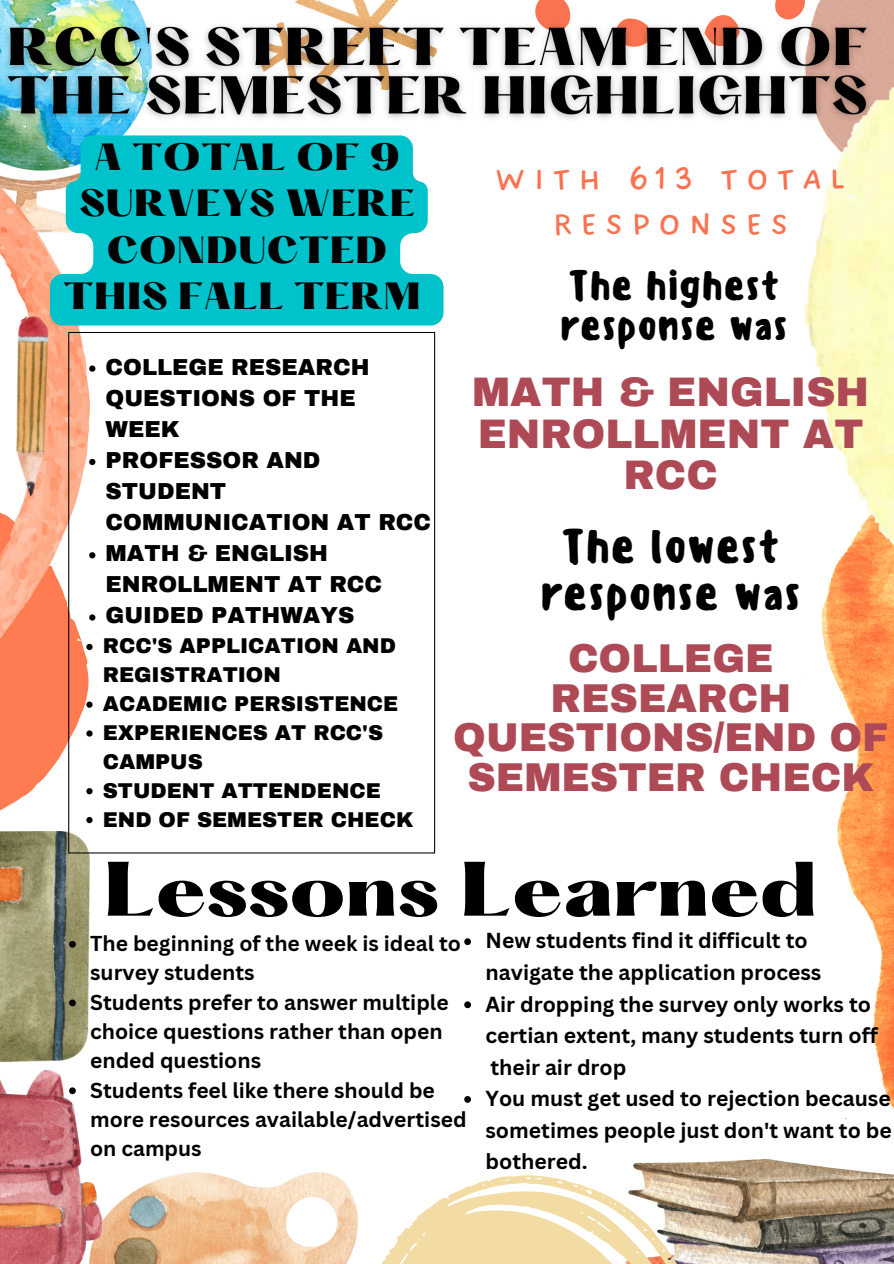
<style>
.page{position:relative;width:894px;height:1264px;background:#fff}
.page>*{position:absolute;margin:0;border:0;box-sizing:border-box;transform-origin:0 0}
.t1{font:900 67.35px "Hatton";color:#000}
.t2{font:500 47.1px/46.8px "Sensei";color:#000;text-align:center}
.t3{font:45px/44.8px "DO All Caps Regular";letter-spacing:.155em;color:#fa7250;text-align:center}
.t4{font:500 41.1px/41px "Sensei";color:#000}
.t5{font:900 40.35px/41.7px "Archivo";color:#ae4a55;text-align:center}
.t6{font:900 39.3px/39.6px "Archivo";color:#ae4a55;text-align:center}
.t7{font:900 33.15px/46.2px "Hatton";color:#000;text-align:center}
.t8{font:900 22.65px/31px "Archivo";color:#000}
.t9{font:700 21.15px/31.5px "Canva Sans";color:#000}
.t10{font:700 21px/29.2px "Canva Sans";color:#000}
.t11{font:900 21px/28.8px "Archivo";color:#000}
</style>
<div class="page">
<img style="left:0;top:831px;width:89px;height:232px">
<img style="left:103px;top:1172px;width:254px;height:91px">
<img style="left:0;top:1070px;width:103px;height:193px">
<img style="left:633px;top:1159px;width:260px;height:104px">
<img style="left:0;top:0;width:142px;height:15px">
<svg style="left:382px;top:1175px;width:331px;height:88px"></svg>
<img style="left:804px;top:672px;width:89px;height:454px">
<img style="left:0;top:141px;width:50px;height:169px">
<img style="left:804px;top:0;width:89px;height:672px">
<img style="left:16px;top:310px;width:107px;height:176px">
<svg style="left:535px;top:0;width:35px;height:15px"></svg>
<svg style="left:775px;top:0;width:29px;height:15px"></svg>
<img style="left:294px;top:0;width:105px;height:15px">
<img style="left:0;top:15px;width:879px;height:126px">
<svg style="left:50px;top:135px;width:393px;height:190px;fill:#00c2cb"></svg>
<svg style="left:68px;top:332px;width:367px;height:521px"></svg>
<svg style="left:89px;top:365px;width:6px;height:7px"></svg>
<svg style="left:89px;top:459px;width:6px;height:6px"></svg>
<svg style="left:0;top:486px;width:95px;height:345px"></svg>
<svg style="left:69px;top:940px;width:7px;height:7px"></svg>
<svg style="left:69px;top:999px;width:7px;height:7px"></svg>
<svg style="left:69px;top:1087px;width:7px;height:7px"></svg>
<svg style="left:464px;top:938px;width:7px;height:7px"></svg>
<svg style="left:464px;top:1001px;width:7px;height:7px"></svg>
<svg style="left:464px;top:1096px;width:7px;height:6px"></svg>
<p class="t7" style="left:63px;top:138px;width:359px">A TOTAL OF 9<br>SURVEYS WERE<br>CONDUCTED<br>THIS FALL TERM</p>
<p class="t8" style="left:106px;top:351px;width:327px">COLLEGE RESEARCH<br>QUESTIONS OF THE<br>WEEK<br>PROFESSOR AND<br>STUDENT<br>COMMUNICATION AT RCC<br>MATH &amp; ENGLISH<br>ENROLLMENT AT RCC<br>GUIDED PATHWAYS</p>
<p class="t11" style="left:103px;top:632px;width:312px">RCC'S APPLICATION AND<br>REGISTRATION<br>ACADEMIC PERSISTENCE<br>EXPERIENCES AT RCC'S<br>CAMPUS<br>STUDENT ATTENDENCE<br>END OF SEMESTER CHECK</p>
<p class="t3" style="left:494px;top:155px;width:354px">WITH 613 TOTAL<br>RESPONSES</p>
<p class="t4" style="left:560px;top:265px;width:229px">The highest response was</p>
<p class="t5" style="left:472px;top:371px;width:398px">MATH &amp; ENGLISH<br>ENROLLMENT AT<br>RCC</p>
<p class="t2" style="left:540px;top:523px;width:262px">The lowest response was</p>
<p class="t6" style="left:453px;top:639px;width:436px">COLLEGE<br>RESEARCH<br>QUESTIONS/END OF<br>SEMESTER CHECK</p>
<p class="t1" style="left:103px;top:857px;width:715px">Lessons Learned</p>
<p class="t10" style="left:90px;top:928px;width:378px">The beginning of the week is ideal to survey students<br>Students prefer to answer multiple choice questions rather than open ended questions<br>Students feel like there should be more resources available/advertised</p>
<p class="t9" style="left:485px;top:924px;width:408px">New students find it difficult to navigate the application process<br>Air dropping the survey only works to certian extent, many students turn off their air drop<br>You must get used to rejection because sometimes people just don't want to be</p>
<p class="t10" style="left:90px;top:1133px;width:113px">on campus</p>
<p class="t9" style="left:485px;top:1145px;width:103px">bothered.</p>
</div>
